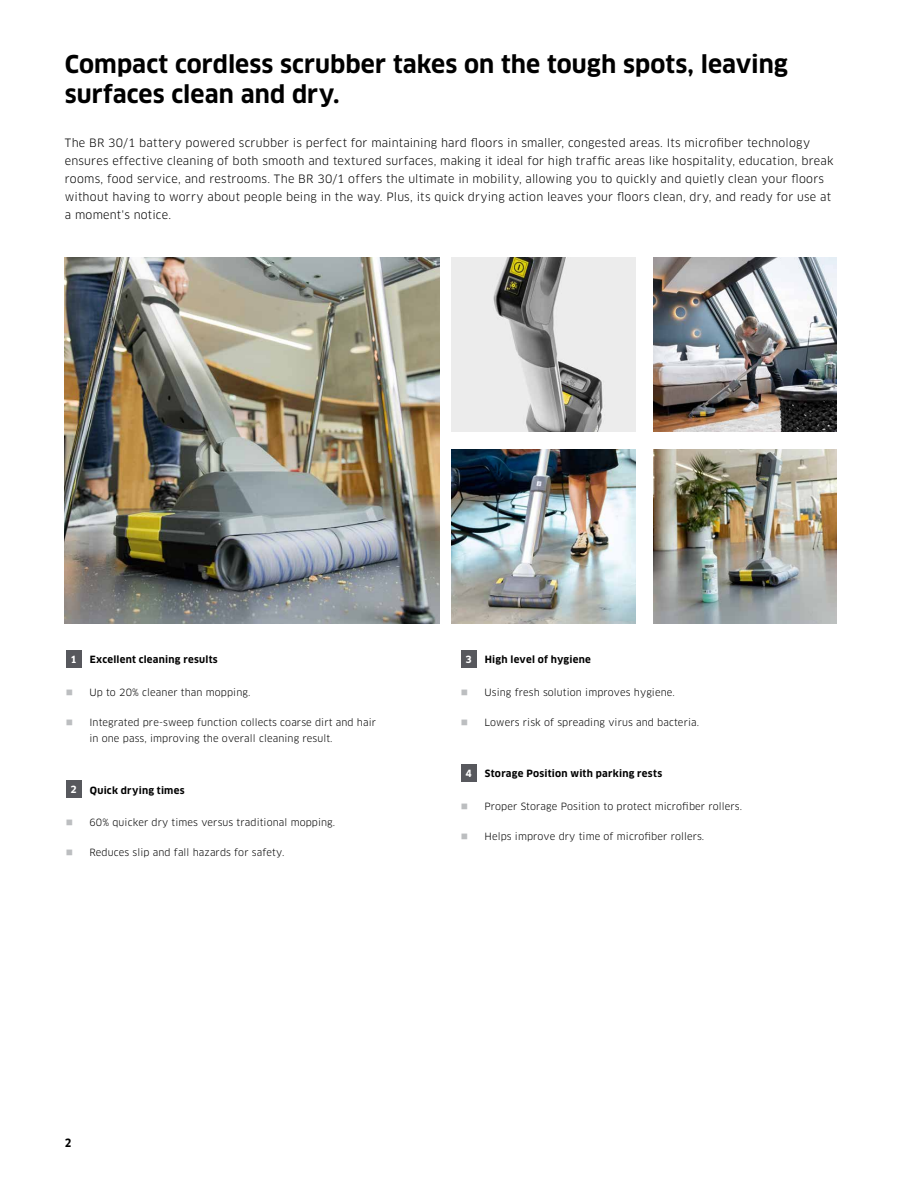
<style>
.page{position:relative;width:918px;height:1188px;background:#fff}
.page>*{position:absolute;margin:0;border:0;box-sizing:border-box;transform-origin:0 0}
.H2_-_Page_Headers__s{font:700 24px/30px "Clan Pro";letter-spacing:.005em;color:#000}
.P_-_Paragraph{font:11.25px/18px "Clan Pro";letter-spacing:.015em;color:#000}
.t1{font:700 11.25px "Clan Pro Narr";color:#000}
.t2{font:9.75px/16.5px "Clan Pro";letter-spacing:.01em;color:#000}
.H3_-_Bullet_Headers{font:700 9.75px "Clan Pro";letter-spacing:.025em;color:#000}
.H3_-_Bullet{font:700 9.75px "Clan Pro";color:#fff}
</style>
<div class="page">
<div style="left:66px;top:650px;width:15px;height:17px;background:#57585d"></div>
<div style="left:66px;top:781px;width:15px;height:17px;background:#57585d"></div>
<div style="left:461px;top:650px;width:15px;height:17px;background:#57585d"></div>
<div style="left:461px;top:764px;width:15px;height:17px;background:#57585d"></div>
<img style="left:65px;top:257px;width:375px;height:366px">
<img style="left:451px;top:257px;width:184px;height:174px">
<img style="left:653px;top:257px;width:184px;height:174px">
<img style="left:451px;top:449px;width:184px;height:174px">
<img style="left:653px;top:449px;width:184px;height:174px">
<h2 class="H2_-_Page_Headers__s" style="left:65px;top:49px;width:725px">Compact cordless scrubber takes on the tough spots, leaving surfaces clean and dry.</h2>
<p class="P_-_Paragraph" style="left:65px;top:134px;width:770px">The BR 30/1 battery powered scrubber is perfect for maintaining hard floors in smaller, congested areas. Its microfiber technology ensures effective cleaning of both smooth and textured surfaces, making it ideal for high traffic areas like hospitality, education, break rooms, food service, and restrooms. The BR 30/1 offers the ultimate in mobility, allowing you to quickly and quietly clean your floors without having to worry about people being in the way. Plus, its quick drying action leaves your floors clean, dry, and ready for use at a moment's notice.</p>
<h3 class="H3_-_Bullet" style="left:70px;top:653px;width:8px">1</h3>
<h3 class="H3_-_Bullet_Headers" style="left:90px;top:654px;width:130px">Excellent cleaning results</h3>
<p class="t2" style="left:89px;top:684px;width:163px">Up to 20% cleaner than mopping.</p>
<p class="t2" style="left:89px;top:714px;width:288px">Integrated pre-sweep function collects coarse dirt and hair in one pass, improving the overall cleaning result.</p>
<h3 class="H3_-_Bullet" style="left:70px;top:784px;width:8px">2</h3>
<h3 class="H3_-_Bullet_Headers" style="left:90px;top:784px;width:96px">Quick drying times</h3>
<p class="t2" style="left:89px;top:815px;width:247px">60% quicker dry times versus traditional mopping.</p>
<p class="t2" style="left:89px;top:845px;width:197px">Reduces slip and fall hazards for safety.</p>
<h3 class="H3_-_Bullet" style="left:466px;top:653px;width:8px">3</h3>
<h3 class="H3_-_Bullet_Headers" style="left:485px;top:654px;width:108px">High level of hygiene</h3>
<p class="t2" style="left:485px;top:684px;width:192px">Using fresh solution improves hygiene.</p>
<p class="t2" style="left:485px;top:714px;width:216px">Lowers risk of spreading virus and bacteria.</p>
<h3 class="H3_-_Bullet" style="left:466px;top:768px;width:8px">4</h3>
<h3 class="H3_-_Bullet_Headers" style="left:485px;top:768px;width:179px">Storage Position with parking rests</h3>
<p class="t2" style="left:485px;top:798px;width:259px">Proper Storage Position to protect microfiber rollers.</p>
<p class="t2" style="left:485px;top:828px;width:221px">Helps improve dry time of microfiber rollers.</p>
<p class="t1" style="left:65px;top:1137px;width:8px">2</p>
</div>
